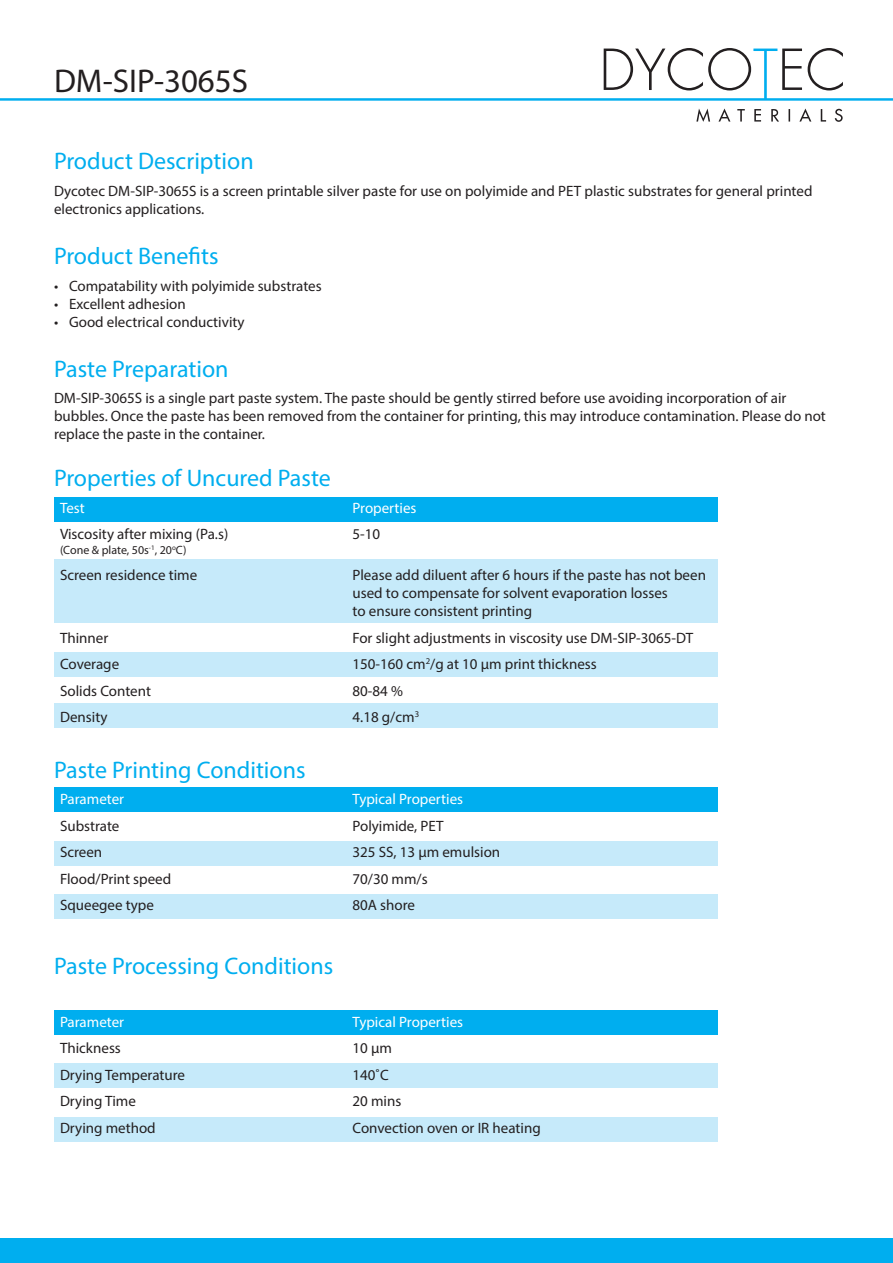
<style>
.page{position:relative;width:893px;height:1263px;background:#fff}
.page>*{position:absolute;margin:0;border:0;box-sizing:border-box;transform-origin:0 0}
.t1{font:33px "Myriad Pro";color:#231f20}
.t2{font:24px "Myriad Pro";color:#00aeef}
.t3{font:15px/18px "Myriad Pro";color:#231f20}
.t4{font:15px "Myriad Pro";color:#fff}
.t5{font:12px "Myriad Pro";color:#231f20}
</style>
<div class="page">
<div style="left:54px;top:1010px;width:664px;height:24px;background:#00aeef"></div>
<div style="left:54px;top:1063px;width:664px;height:25px;background:#c6eafa"></div>
<div style="left:54px;top:1117px;width:664px;height:25px;background:#c6eafa"></div>
<div style="left:54px;top:497px;width:664px;height:25px;background:#00aeef"></div>
<div style="left:54px;top:787px;width:664px;height:25px;background:#00aeef"></div>
<div style="left:54px;top:841px;width:664px;height:25px;background:#c6eafa"></div>
<div style="left:54px;top:894px;width:664px;height:25px;background:#c6eafa"></div>
<div style="left:54px;top:559px;width:664px;height:64px;background:#c6eafa"></div>
<div style="left:54px;top:652px;width:664px;height:24px;background:#c6eafa"></div>
<div style="left:0;top:1238px;width:893px;height:25px;background:#00aeef"></div>
<hr style="left:0;top:98px;width:893px;height:3px;background:#00aeef">
<svg style="left:696px;top:109px;width:147px;height:13px"></svg>
<svg style="left:604px;top:48px;width:239px;height:51px"></svg>
<div style="left:54px;top:703px;width:664px;height:25px;background:#c6eafa"></div>
<p class="t1" style="left:54px;top:60px;width:196px">DM-SIP-3065S</p>
<p class="t2" style="left:54px;top:146px;width:201px">Product Description</p>
<p class="t3" style="left:54px;top:181px;width:760px">Dycotec DM-SIP-3065S is a screen printable silver paste for use on polyimide and PET plastic substrates for general printed electronics applications.</p>
<p class="t2" style="left:54px;top:241px;width:166px">Product Benefits</p>
<p class="t3" style="left:54px;top:276px;width:269px">• Compatability with polyimide substrates</p>
<p class="t3" style="left:54px;top:294px;width:133px">• Excellent adhesion</p>
<p class="t3" style="left:54px;top:312px;width:192px">• Good electrical conductivity</p>
<p class="t2" style="left:54px;top:354px;width:176px">Paste Preparation</p>
<p class="t3" style="left:54px;top:389px;width:773px">DM-SIP-3065S is a single part paste system. The paste should be gently stirred before use avoiding incorporation of air bubbles. Once the paste has been removed from the container for printing, this may introduce contamination. Please do not replace the paste in the container.</p>
<p class="t2" style="left:54px;top:463px;width:278px">Properties of Uncured Paste</p>
<p class="t4" style="left:60px;top:498px;width:26px">Test</p>
<p class="t4" style="left:352px;top:498px;width:65px">Properties</p>
<p class="t3" style="left:60px;top:525px;width:170px">Viscosity after mixing (Pa.s)</p>
<p class="t3" style="left:352px;top:525px;width:29px">5-10</p>
<p class="t5" style="left:60px;top:542px;width:128px">(Cone &amp; plate, 50s<sup>-1</sup>, 20<sup>o</sup>C)</p>
<p class="t3" style="left:60px;top:566px;width:139px">Screen residence time</p>
<p class="t3" style="left:352px;top:566px;width:355px">Please add diluent after 6 hours if the paste has not been used to compensate for solvent evaporation losses<br>to ensure consistent printing</p>
<p class="t3" style="left:60px;top:628px;width:50px">Thinner</p>
<p class="t3" style="left:352px;top:628px;width:342px">For slight adjustments in viscosity use DM-SIP-3065-DT</p>
<p class="t3" style="left:60px;top:655px;width:61px">Coverage</p>
<p class="t3" style="left:352px;top:655px;width:246px">150-160 cm<sup>2</sup>/g at 10 µm print thickness</p>
<p class="t3" style="left:60px;top:681px;width:93px">Solids Content</p>
<p class="t3" style="left:352px;top:681px;width:52px">80-84 %</p>
<p class="t3" style="left:60px;top:708px;width:49px">Density</p>
<p class="t3" style="left:352px;top:708px;width:68px">4.18 g/cm<sup>3</sup></p>
<p class="t2" style="left:54px;top:755px;width:253px">Paste Printing Conditions</p>
<p class="t4" style="left:60px;top:790px;width:66px">Parameter</p>
<p class="t4" style="left:352px;top:790px;width:112px">Typical Properties</p>
<p class="t3" style="left:60px;top:816px;width:61px">Substrate</p>
<p class="t3" style="left:352px;top:816px;width:93px">Polyimide, PET</p>
<p class="t3" style="left:60px;top:843px;width:44px">Screen</p>
<p class="t3" style="left:352px;top:843px;width:149px">325 SS, 13 µm emulsion</p>
<p class="t3" style="left:60px;top:869px;width:113px">Flood/Print speed</p>
<p class="t3" style="left:352px;top:869px;width:77px">70/30 mm/s</p>
<p class="t3" style="left:60px;top:896px;width:96px">Squeegee type</p>
<p class="t3" style="left:352px;top:896px;width:64px">80A shore</p>
<p class="t2" style="left:54px;top:951px;width:281px">Paste Processing Conditions</p>
<p class="t4" style="left:60px;top:1012px;width:66px">Parameter</p>
<p class="t4" style="left:352px;top:1012px;width:112px">Typical Properties</p>
<p class="t3" style="left:60px;top:1039px;width:62px">Thickness</p>
<p class="t3" style="left:352px;top:1039px;width:41px">10 µm</p>
<p class="t3" style="left:60px;top:1066px;width:127px">Drying Temperature</p>
<p class="t3" style="left:352px;top:1066px;width:38px">140˚C</p>
<p class="t3" style="left:60px;top:1092px;width:77px">Drying Time</p>
<p class="t3" style="left:352px;top:1092px;width:50px">20 mins</p>
<p class="t3" style="left:60px;top:1119px;width:97px">Drying method</p>
<p class="t3" style="left:352px;top:1119px;width:190px">Convection oven or IR heating</p>
</div>
